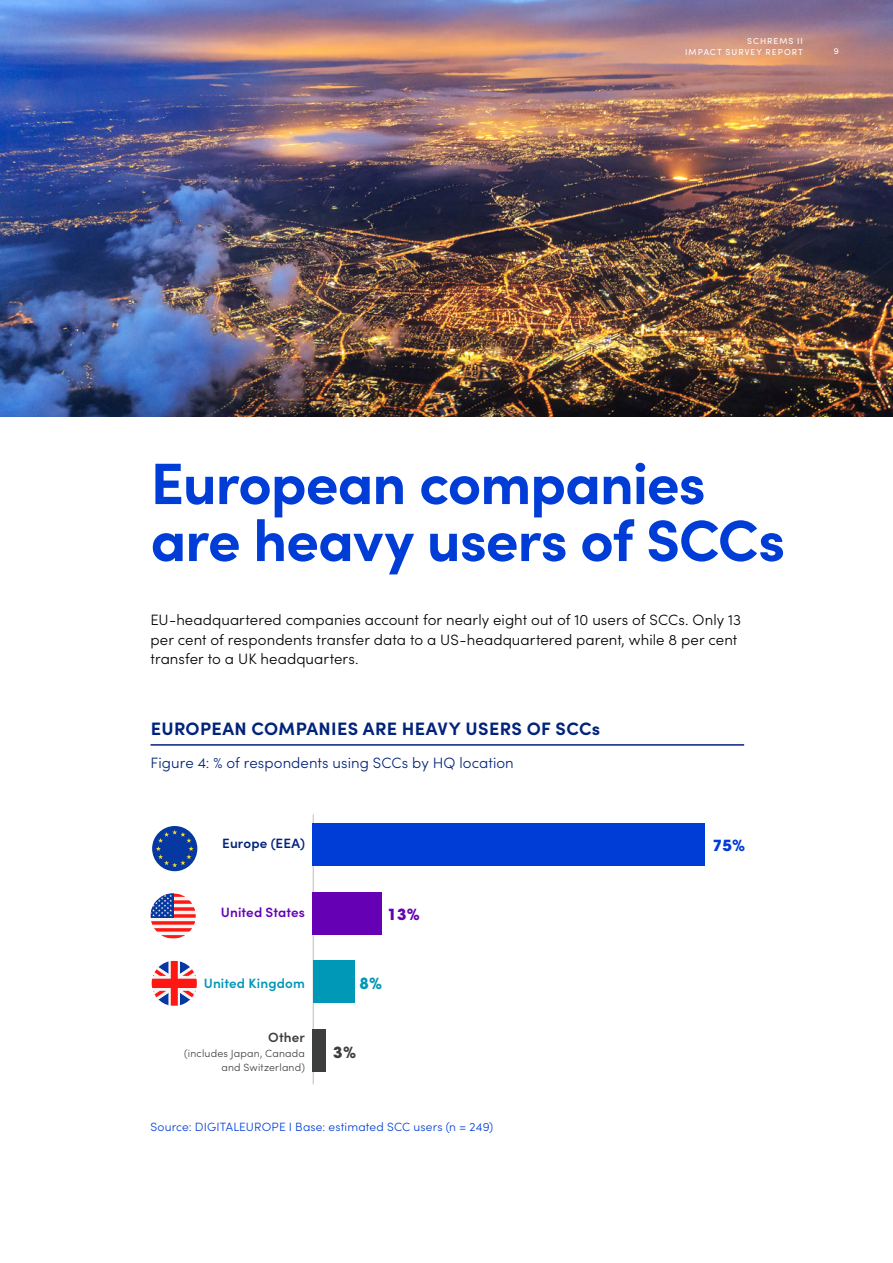
<style>
.page{position:relative;width:893px;height:1263px;background:#fff}
.page>*{position:absolute;margin:0;border:0;box-sizing:border-box;transform-origin:0 0}
.t1{font:700 58.5px/57px "Sofia Pro";letter-spacing:-.02em;color:#003dd6}
.t2{font:700 18px "Sofia Pro";letter-spacing:.02em;color:#00237b}
.t3{font:700 15.15px "Avant Garde";color:#003dd6}
.t4{font:700 15.15px "Avant Garde";color:#6500b4}
.t5{font:700 15.15px "Avant Garde";color:#0098b7}
.t6{font:700 15.15px "Avant Garde";color:#3c3d3d}
.t7{font:300 15px/19.5px "Sofia Pro";letter-spacing:.005em;color:#000}
.t8{font:300 15px "Sofia Pro";letter-spacing:.005em;color:#00237b}
.t9{font:600 13.5px "Sofia Pro";letter-spacing:.01em;color:#0098b7}
.t10{font:600 13.5px "Sofia Pro";letter-spacing:.005em;color:#6500b4}
.t11{font:600 13.5px "Sofia Pro";letter-spacing:.01em;color:#00237b}
.t12{font:600 13.5px "Sofia Pro";letter-spacing:.01em;color:#3c3d3d}
.t13{font:300 12px "Sofia Pro";letter-spacing:.015em;color:#003dd6}
.t14{font:300 10.5px/14.7px "Sofia Pro";letter-spacing:.02em;color:#3c3d3d;text-align:right}
.t15{font:8.7px/11.2px "Sofia Pro";letter-spacing:.12em;color:#fff;text-align:right}
</style>
<div class="page">
<hr style="left:151px;top:744px;width:593px;height:2px;background:#00237b">
<img style="left:0;top:0;width:893px;height:417px">
<hr style="left:313px;top:814px;width:1px;height:270px;background:#cfcfcf">
<div style="left:313px;top:823px;width:392px;height:43px;background:#003dd6"></div>
<div style="left:313px;top:892px;width:69px;height:42px;background:#6500b4"></div>
<div style="left:313px;top:960px;width:41px;height:43px;background:#0098b7"></div>
<div style="left:313px;top:1029px;width:13px;height:43px;background:#3c3d3d"></div>
<div style="left:152px;top:826px;width:45px;height:45px;background:#0538a1;border-radius:23px"></div>
<svg style="left:156px;top:830px;width:38px;height:37px"></svg>
<svg style="left:152px;top:961px;width:45px;height:45px"></svg>
<svg style="left:151px;top:893px;width:45px;height:45px"></svg>
<p class="t15" style="left:685px;top:35px;width:119px">SCHREMS II<br>IMPACT SURVEY REPORT</p>
<p class="t15" style="left:834px;top:45px;width:7px">9</p>
<h1 class="t1" style="left:151px;top:450px;width:636px">European companies are heavy users of SCCs</h1>
<p class="t7" style="left:151px;top:609px;width:592px">EU-headquartered companies account for nearly eight out of 10 users of SCCs. Only 13 per cent of respondents transfer data to a US-headquartered parent, while 8 per cent transfer to a UK headquarters.</p>
<p class="t2" style="left:151px;top:715px;width:451px">EUROPEAN COMPANIES ARE HEAVY USERS OF SCCs</p>
<p class="t8" style="left:151px;top:752px;width:365px">Figure 4: % of respondents using SCCs by HQ location</p>
<p class="t11" style="left:222px;top:833px;width:84px">Europe (EEA)</p>
<p class="t10" style="left:221px;top:902px;width:86px">United States</p>
<p class="t9" style="left:204px;top:973px;width:103px">United Kingdom</p>
<p class="t12" style="left:268px;top:1027px;width:38px">Other</p>
<p class="t14" style="left:184px;top:1045px;width:122px">(includes Japan, Canada and Switzerland)</p>
<p class="t4" style="left:387px;top:904px;width:34px">13%</p>
<p class="t5" style="left:359px;top:973px;width:24px">8%</p>
<p class="t6" style="left:333px;top:1042px;width:24px">3%</p>
<p class="t13" style="left:151px;top:1118px;width:344px">Source: DIGITALEUROPE I Base: estimated SCC users (n = 249)</p>
<p class="t3" style="left:713px;top:835px;width:34px">75%</p>
</div>
